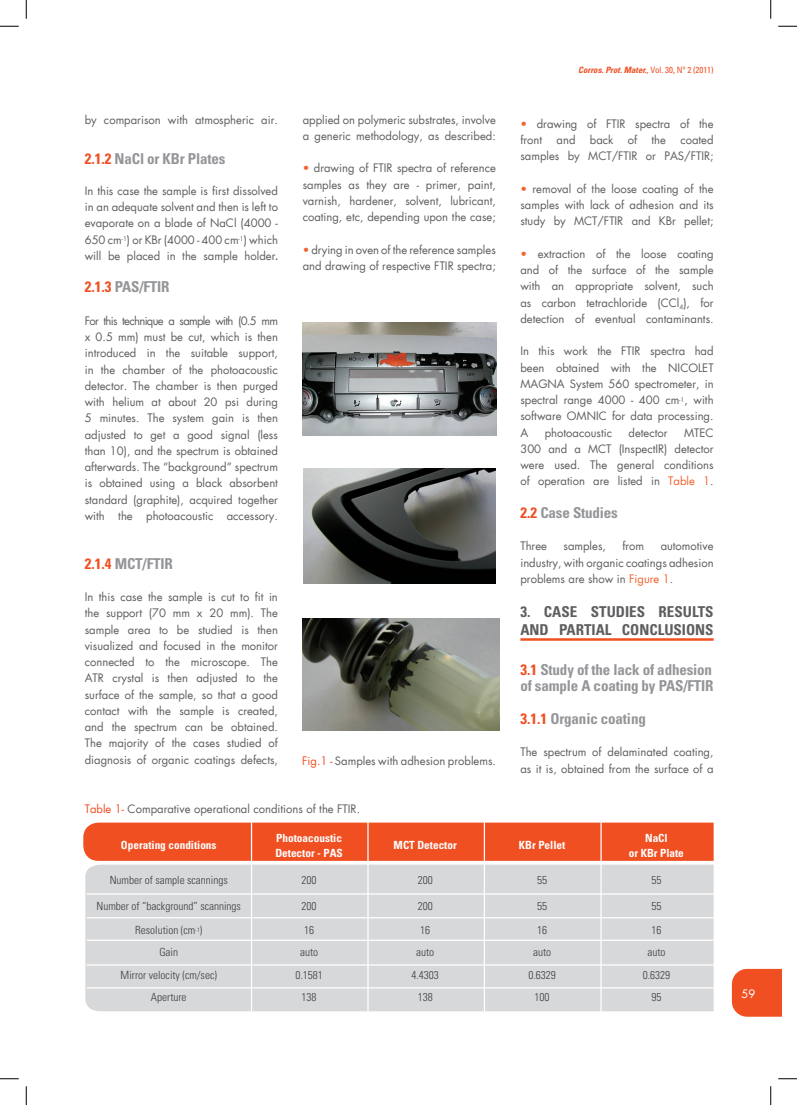
<style>
.page{position:relative;width:797px;height:1105px;background:#fff}
.page>*{position:absolute;margin:0;border:0;box-sizing:border-box;transform-origin:0 0}
.t1{font:700 condensed 15px/16.2px "Univers";letter-spacing:-.01em;color:#939598}
.t2{font:700 condensed 15px/18px "Univers";color:#5e5e61}
.t3{font:11.25px/16.2px "Futura";color:#5e5e61;text-align:justify}
.t4{font:300 condensed 11.25px "Univers";color:#3e3e3f}
.t5{font:700 condensed 11.25px/15px "Univers";color:#fff}
.t6{font:11.25px "Futura";color:#fff}
.t7{font:italic 700 condensed 8.75px "Univers";color:#f04f22}
.s1{color:#f04f22}
.s2{font-family:"Univers";font-weight:700;font-stretch:condensed}
.s3{color:#f16230}
.s4{font-weight:400;font-style:normal}
</style>
<div class="page">
<div style="left:732px;top:969px;width:49px;height:48px;background:#f04f22"></div>
<div style="left:85px;top:865px;width:628px;height:146px;background:#d7d8da"></div>
<div style="left:83px;top:823px;width:630px;height:38px;background:#f04f22"></div>
<hr style="left:520px;top:638px;width:193px;height:3px;background:#f04f22">
<hr style="left:87px;top:893px;width:626px;height:2px;background:#fff">
<hr style="left:87px;top:917px;width:626px;height:1px;background:#fff">
<hr style="left:87px;top:940px;width:626px;height:1px;background:#fff">
<hr style="left:87px;top:964px;width:626px;height:1px;background:#fff">
<hr style="left:87px;top:987px;width:626px;height:1px;background:#fff">
<hr style="left:251px;top:819px;width:1px;height:199px;background:#fff">
<hr style="left:367px;top:821px;width:1px;height:192px;background:#fff">
<hr style="left:484px;top:821px;width:1px;height:192px;background:#fff">
<hr style="left:600px;top:821px;width:1px;height:192px;background:#fff">
<img style="left:302px;top:322px;width:194px;height:113px">
<img style="left:303px;top:618px;width:197px;height:112px">
<img style="left:303px;top:468px;width:193px;height:115px">
<svg style="left:0;top:25px;width:19px;height:2px"></svg>
<svg style="left:778px;top:25px;width:19px;height:2px"></svg>
<svg style="left:0;top:1078px;width:19px;height:1px"></svg>
<svg style="left:778px;top:1078px;width:19px;height:1px"></svg>
<svg style="left:25px;top:0;width:2px;height:19px"></svg>
<svg style="left:25px;top:1086px;width:2px;height:19px"></svg>
<svg style="left:770px;top:0;width:1px;height:19px"></svg>
<svg style="left:770px;top:1086px;width:1px;height:19px"></svg>
<p class="t3" style="left:85px;top:111px;width:195px">by comparison with atmospheric air.</p>
<p class="t1" style="left:85px;top:150px;width:142px"><span class="s1">2.1.2</span> NaCl or KBr Plates</p>
<p class="t3" style="left:85px;top:183px;width:195px">In this case the sample is first dissolved in an adequate solvent and then is left to evaporate on a blade of NaCl (4000 - 650 cm<sup>-1</sup>) or KBr (4000 - 400 cm<sup>-1</sup>) which will be placed in the sample holder<span class="s2">.</span></p>
<p class="t1" style="left:85px;top:279px;width:86px"><span class="s1">2.1.3</span> PAS/FTIR</p>
<p class="t3" style="left:85px;top:313px;width:195px">For this technique a sample with (0.5 mm x 0.5 mm) must be cut, which is then introduced in the suitable support, in the chamber of the photoacoustic detector. The chamber is then purged with helium at about 20 psi during 5 minutes. The system gain is then adjusted to get a good signal (less than 10), and the spectrum is obtained afterwards. The “background” spectrum is obtained using a black absorbent standard (graphite), acquired together with the photoacoustic accessory.</p>
<p class="t1" style="left:85px;top:555px;width:90px"><span class="s1">2.1.4</span> MCT/FTIR</p>
<p class="t3" style="left:85px;top:589px;width:195px">In this case the sample is cut to fit in the support (70 mm x 20 mm). The sample area to be studied is then visualized and focused in the monitor connected to the microscope. The ATR crystal is then adjusted to the surface of the sample, so that a good contact with the sample is created, and the spectrum can be obtained.</p>
<p class="t3" style="left:85px;top:735px;width:195px">The majority of the cases studied of diagnosis of organic coatings defects,</p>
<p class="t3" style="left:303px;top:111px;width:195px">applied on polymeric substrates, involve a generic methodology, as described:</p>
<p class="t3" style="left:303px;top:160px;width:195px"><span class="s3">•</span> drawing of FTIR spectra of reference samples as they are - primer, paint, varnish, hardener, solvent, lubricant, coating, etc, depending upon the case;</p>
<p class="t3" style="left:303px;top:241px;width:195px"><span class="s3">•</span> drying in oven of the reference samples and drawing of respective FTIR spectra;</p>
<p class="t3" style="left:302px;top:753px;width:195px"><span class="s1">Fig.1 -</span> Samples with adhesion problems.</p>
<p class="t3" style="left:85px;top:801px;width:277px"><span class="s1">Table 1-</span> Comparative operational conditions of the FTIR.</p>
<p class="t7" style="left:578px;top:64px;width:137px">Corros. Prot. Mater.<span class="s4">, Vol. 30, Nº 2 (2011)</span></p>
<p class="t3" style="left:520px;top:116px;width:195px"><span class="s3">•</span> drawing of FTIR spectra of the front</p>
<p class="t3" style="left:556px;top:132px;width:20px">and</p>
<p class="t3" style="left:590px;top:132px;width:25px">back</p>
<p class="t3" style="left:628px;top:132px;width:11px">of</p>
<p class="t3" style="left:651px;top:132px;width:16px">the</p>
<p class="t3" style="left:520px;top:132px;width:195px;text-align:right">coated<br>samples by MCT/FTIR or PAS/FTIR;</p>
<p class="t3" style="left:520px;top:181px;width:195px"><span class="s3">•</span> removal of the loose coating of the samples with lack of adhesion and its study by MCT/FTIR and KBr pellet;</p>
<p class="t3" style="left:520px;top:246px;width:195px"><span class="s3">•</span> extraction of the loose coating and of the surface of the sample with an appropriate solvent, such as carbon tetrachloride (CCl<sub>4</sub>), for detection of eventual contaminants.</p>
<p class="t3" style="left:520px;top:343px;width:195px">In this work the FTIR spectra had been obtained with the NICOLET MAGNA System 560 spectrometer, in spectral range 4000 - 400 cm<sup>-1</sup>, with software OMNIC for data processing.<br>A</p>
<p class="t3" style="left:545px;top:425px;width:69px">photoacoustic</p>
<p class="t3" style="left:628px;top:425px;width:41px">detector</p>
<p class="t3" style="left:520px;top:425px;width:195px;text-indent:164px">MTEC 300 and a MCT (InspectIR) detector were used. The general conditions of operation are listed in <span class="s3">Table 1</span>.</p>
<p class="t1" style="left:520px;top:504px;width:99px"><span class="s1">2.2</span> Case Studies</p>
<p class="t3" style="left:520px;top:538px;width:28px">Three</p>
<p class="t3" style="left:563px;top:538px;width:44px">samples,</p>
<p class="t3" style="left:622px;top:538px;width:23px">from</p>
<p class="t3" style="left:520px;top:538px;width:195px;text-indent:140px">automotive industry, with organic coatings adhesion problems are show in <span class="s3">Figure 1</span>.</p>
<p class="t2" style="left:520px;top:603px;width:195px">3. CASE STUDIES RESULTS<br>AND PARTIAL CONCLUSIONS</p>
<p class="t1" style="left:520px;top:661px;width:195px"><span class="s1">3.1</span> Study of the lack of adhesion of sample A coating by PAS/FTIR</p>
<p class="t1" style="left:520px;top:710px;width:127px"><span class="s1">3.1.1</span> Organic coating</p>
<p class="t3" style="left:520px;top:744px;width:195px">The spectrum of delaminated coating, as it is, obtained from the surface of a</p>
<p class="t5" style="left:121px;top:838px;width:97px">Operating conditions</p>
<p class="t5" style="left:275px;top:830px;width:69px">Photoacoustic<br>Detector - PAS</p>
<p class="t5" style="left:393px;top:838px;width:65px">MCT Detector</p>
<p class="t5" style="left:519px;top:838px;width:48px">KBr Pellet</p>
<p class="t5" style="left:645px;top:830px;width:24px">NaCl</p>
<p class="t5" style="left:629px;top:845px;width:57px">or KBr Plate</p>
<p class="t4" style="left:110px;top:873px;width:120px">Number of sample scannings</p>
<p class="t4" style="left:301px;top:873px;width:16px">200</p>
<p class="t4" style="left:418px;top:873px;width:16px">200</p>
<p class="t4" style="left:537px;top:873px;width:11px">55</p>
<p class="t4" style="left:651px;top:873px;width:11px">55</p>
<p class="t4" style="left:97px;top:899px;width:146px">Number of “background” scannings</p>
<p class="t4" style="left:301px;top:899px;width:16px">200</p>
<p class="t4" style="left:418px;top:899px;width:16px">200</p>
<p class="t4" style="left:537px;top:899px;width:11px">55</p>
<p class="t4" style="left:651px;top:899px;width:11px">55</p>
<p class="t4" style="left:135px;top:923px;width:68px">Resolution (cm<sup>-1</sup>)</p>
<p class="t4" style="left:304px;top:923px;width:11px">16</p>
<p class="t4" style="left:420px;top:923px;width:11px">16</p>
<p class="t4" style="left:537px;top:923px;width:11px">16</p>
<p class="t4" style="left:651px;top:923px;width:11px">16</p>
<p class="t4" style="left:159px;top:946px;width:20px">Gain</p>
<p class="t4" style="left:300px;top:946px;width:20px">auto</p>
<p class="t4" style="left:416px;top:946px;width:20px">auto</p>
<p class="t4" style="left:533px;top:946px;width:20px">auto</p>
<p class="t4" style="left:647px;top:946px;width:20px">auto</p>
<p class="t4" style="left:121px;top:968px;width:98px">Mirror velocity (cm/sec)</p>
<p class="t4" style="left:295px;top:968px;width:29px">0.1581</p>
<p class="t4" style="left:411px;top:968px;width:29px">4.4303</p>
<p class="t4" style="left:528px;top:968px;width:29px">0.6329</p>
<p class="t4" style="left:642px;top:968px;width:29px">0.6329</p>
<p class="t4" style="left:151px;top:990px;width:37px">Aperture</p>
<p class="t4" style="left:301px;top:990px;width:16px">138</p>
<p class="t4" style="left:418px;top:990px;width:16px">138</p>
<p class="t4" style="left:534px;top:990px;width:16px">100</p>
<p class="t4" style="left:651px;top:990px;width:11px">95</p>
<p class="t6" style="left:741px;top:986px;width:15px">59</p>
</div>
